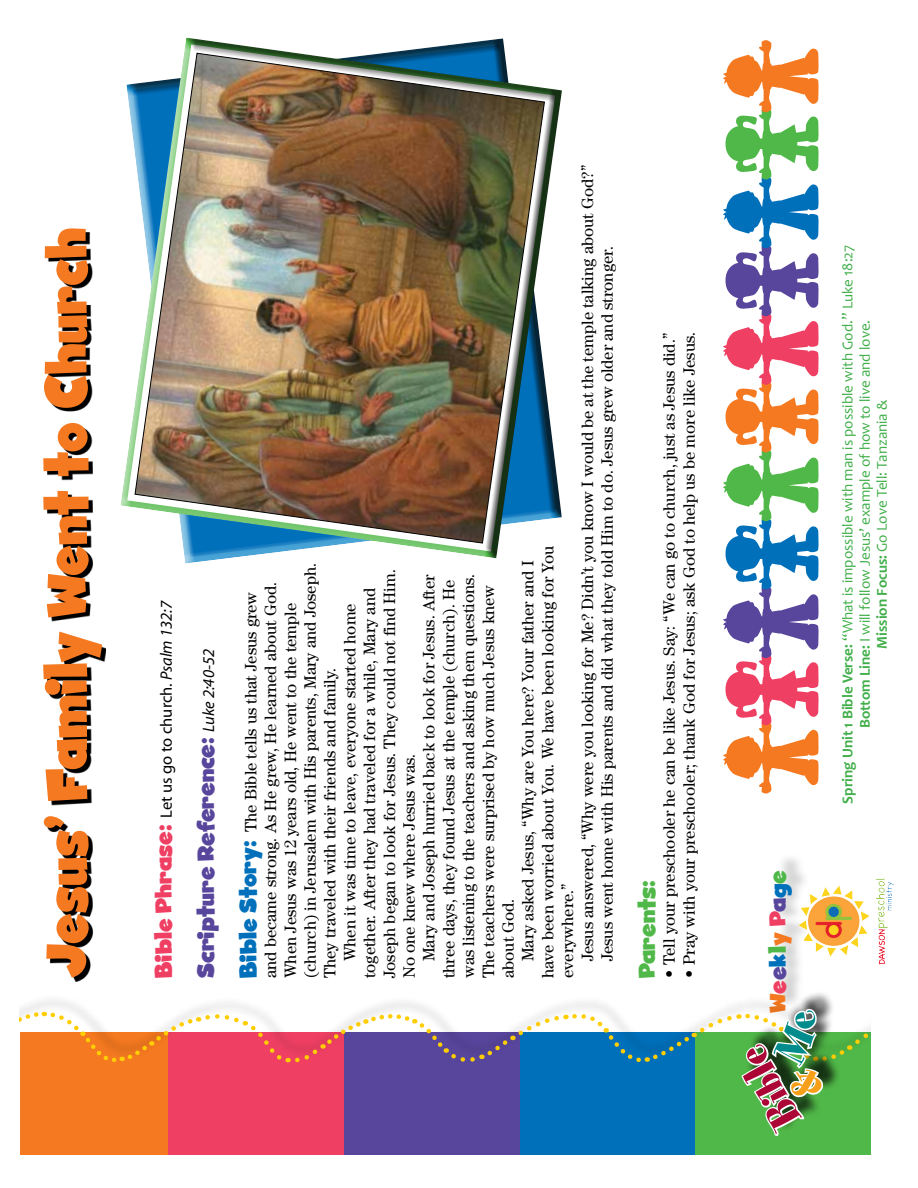
<style>
.page{position:relative;width:918px;height:1188px;background:#fff}
.page>*{position:absolute;margin:0;border:0;box-sizing:border-box;transform-origin:0 0}
.t1{font:59.4px "Ghost Kid AOE";color:#f47920;scale:.91 1}
.t2{font:48.45px "Spumoni LP Std";color:#ab0635}
.t3{font:24px "Ghost Kid AOE";color:#58469c}
.t4{font:24px "Ghost Kid AOE";color:#f47920}
.t5{font:24px "Ghost Kid AOE";color:#50b848}
.t6{font:16.5px "Century Std";color:#000}
.t7{font:16.5px "Myriad Pro";color:#000}
.t8{font:15px "Candara";color:#40ae49}
.s1{font-family:"Ghost Kid AOE";font-size:24px;color:#ef4063}
.s2{font-style:italic}
.s3{font-family:"Myriad Pro";font-style:italic;font-size:16.5px;color:#000}
.s4{font-family:"Ghost Kid AOE";font-size:24px;color:#0070bb}
.s5{color:#ef4063}
.s6{color:#58469c}
.s7{color:#0070bb}
.s8{color:#50b848}
.s9{font-weight:700}
</style>
<div class="page">
<div style="left:20px;top:1032px;width:161px;height:122px;background:#f47920"></div>
<div style="left:168px;top:1032px;width:190px;height:122px;background:#ef4063"></div>
<div style="left:344px;top:1032px;width:185px;height:122px;background:#58469c"></div>
<div style="left:520px;top:1032px;width:185px;height:122px;background:#0070bb"></div>
<div style="left:695px;top:1032px;width:176px;height:122px;background:#50b848"></div>
<svg style="left:723px;top:40px;width:96px;height:754px"></svg>
<div style="left:770px;top:852px;width:40px;height:158px;background:#000;opacity:.2"></div>
<div style="left:745px;top:991px;width:97px;height:142px;background:#000;opacity:.75"></div>
<svg style="left:120px;top:37px;width:442px;height:524px"></svg>
<img style="left:135px;top:53px;width:410px;height:490px">
<svg style="left:47px;top:232px;width:59px;height:749px"></svg>
<img style="left:798px;top:878px;width:96px;height:88px">
<svg style="left:20px;top:1007px;width:851px;height:129px"></svg>
<p class="t1" style="left:32px;top:978px;width:826px;rotate:-90deg">Jesus’ Family Went to Church</p>
<p class="t7" style="left:157px;top:978px;width:379px;rotate:-90deg"><span class="s1">Bible Phrase:</span> Let us go to church. <span class="s2">Psalm 132:7</span></p>
<p class="t3" style="left:192px;top:978px;width:331px;rotate:-90deg">Scripture Reference: <span class="s3">Luke 2:40-52</span></p>
<p class="t6" style="left:301px;top:978px;width:417px;rotate:-90deg">(church) in Jerusalem with His parents, Mary and Joseph.</p>
<p class="t6" style="left:380px;top:978px;width:410px;rotate:-90deg">Joseph began to look for Jesus. They could not find Him.</p>
<p class="t6" style="left:241px;top:978px;width:388px;rotate:-90deg"><span class="s4">Bible Story:</span> The Bible tells us that Jesus grew</p>
<p class="t6" style="left:261px;top:978px;width:398px;rotate:-90deg">and became strong. As He grew, He learned about God.</p>
<p class="t6" style="left:360px;top:978px;width:392px;rotate:-90deg">together. After they had traveled for a while, Mary and</p>
<p class="t6" style="left:281px;top:978px;width:377px;rotate:-90deg">When Jesus was 12 years old, He went to the temple</p>
<p class="t6" style="left:340px;top:961px;width:359px;rotate:-90deg">When it was time to leave, everyone started home</p>
<p class="t6" style="left:320px;top:978px;width:312px;rotate:-90deg">They traveled with their friends and family.</p>
<p class="t6" style="left:400px;top:978px;width:226px;rotate:-90deg">No one knew where Jesus was.</p>
<p class="t6" style="left:578px;top:961px;width:798px;rotate:-90deg">Jesus answered, “Why were you looking for Me? Didn’t you know I would be at the temple talking about God?”</p>
<p class="t6" style="left:598px;top:961px;width:717px;rotate:-90deg">Jesus went home with His parents and did what they told Him to do. Jesus grew older and stronger.</p>
<p class="t6" style="left:538px;top:978px;width:434px;rotate:-90deg">have been worried about You. We have been looking for You</p>
<p class="t6" style="left:518px;top:961px;width:402px;rotate:-90deg">Mary asked Jesus, “Why are You here? Your father and I</p>
<p class="t6" style="left:419px;top:961px;width:389px;rotate:-90deg">Mary and Joseph hurried back to look for Jesus. After</p>
<p class="t6" style="left:439px;top:978px;width:400px;rotate:-90deg">three days, they found Jesus at the temple (church). He</p>
<p class="t6" style="left:459px;top:978px;width:406px;rotate:-90deg">was listening to the teachers and asking them questions.</p>
<p class="t6" style="left:479px;top:978px;width:395px;rotate:-90deg">The teachers were surprised by how much Jesus knew</p>
<p class="t6" style="left:558px;top:978px;width:96px;rotate:-90deg">everywhere.”</p>
<p class="t6" style="left:499px;top:978px;width:81px;rotate:-90deg">about God.</p>
<p class="t6" style="left:660px;top:978px;width:647px;rotate:-90deg">• Tell your preschooler he can be like Jesus. Say: “We can go to church, just as Jesus did.”</p>
<p class="t6" style="left:679px;top:978px;width:648px;rotate:-90deg">• Pray with your preschooler; thank God for Jesus; ask God to help us be more like Jesus.</p>
<p class="t5" style="left:633px;top:978px;width:99px;rotate:-90deg">Parents:</p>
<p class="t4" style="left:764px;top:1013px;width:144px;rotate:-90deg">W<span class="s5">e</span><span class="s6">e</span><span class="s7">k</span><span class="s8">l</span>y <span class="s5">P</span><span class="s6">a</span><span class="s7">g</span><span class="s8">e</span></p>
<p class="t2" style="left:767px;top:1136px;width:87px;rotate:-118deg">Bible</p>
<p class="t8" style="left:838px;top:804px;width:561px;rotate:-90deg"><span class="s9">Spring Unit 1 Bible Verse:</span> “What is impossible with man is possible with God.” Luke 18:27</p>
<p class="t8" style="left:855px;top:728px;width:410px;rotate:-90deg"><span class="s9">Bottom Line:</span> I will follow Jesus’ example of how to live and love.</p>
<p class="t8" style="left:873px;top:649px;width:250px;rotate:-90deg"><span class="s9">Mission Focus:</span> Go Love Tell: Tanzania &amp;</p>
</div>
